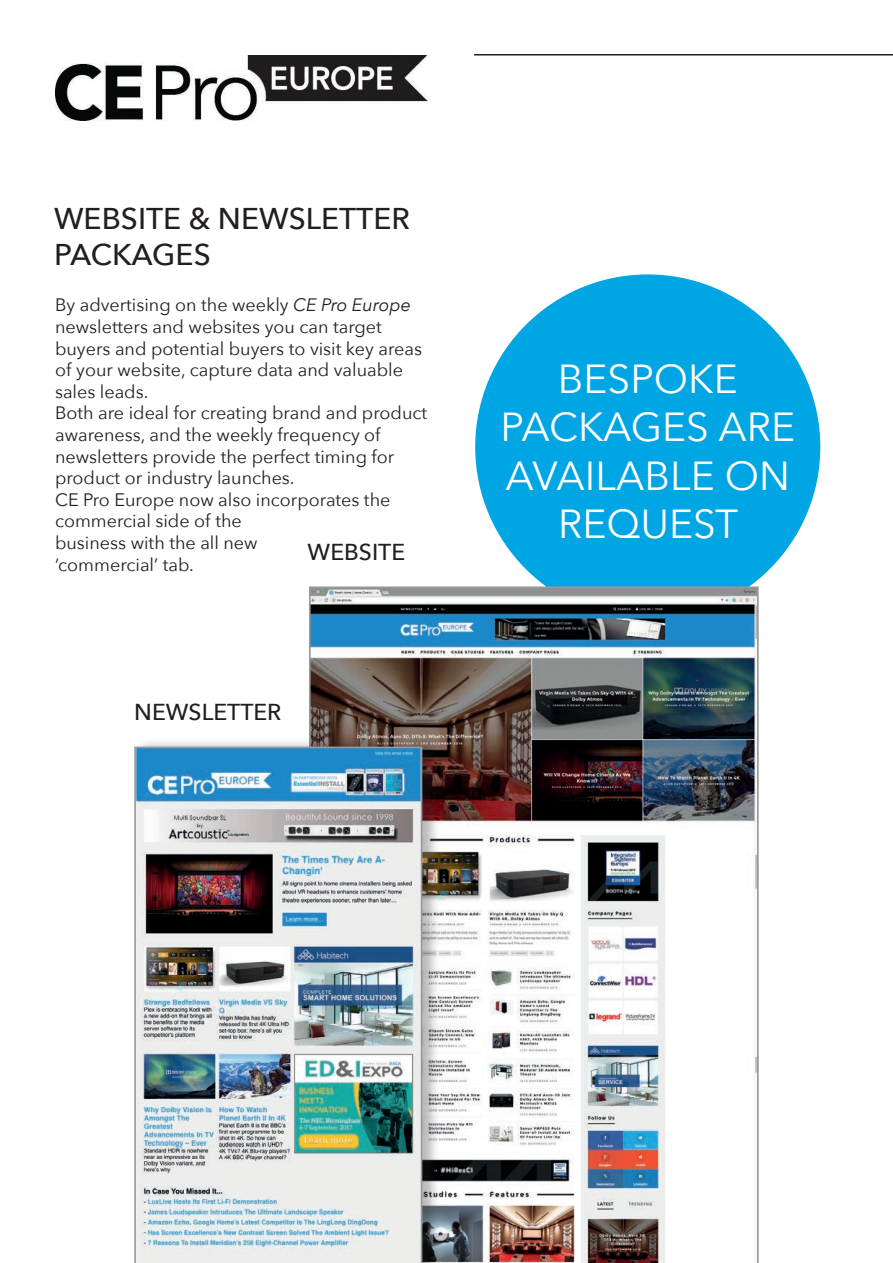
<style>
.page{position:relative;width:893px;height:1263px;background:#fff}
.page>*{position:absolute;margin:0;border:0;box-sizing:border-box;transform-origin:0 0}
.t1{font:40.5px/48.6px "Avenir Next";color:#fff;text-align:center}
.t2{font:500 30px/36px "Avenir Next";color:#231f20}
.t3{font:500 22.95px "Avenir Next";color:#231f20}
.t4{font:18px/21.6px "Avenir Next";color:#231f20}
.s1{font-style:italic}
</style>
<div class="page">
<hr style="left:474px;top:54px;width:419px;height:2px;background:#231f20">
<img style="left:55px;top:56px;width:372px;height:65px">
<div style="left:475px;top:274px;width:345px;height:345px;background:#00a5e3;border-radius:50%"></div>
<img style="left:309px;top:586px;width:450px;height:677px">
<div style="left:134px;top:737px;width:307px;height:526px;background:#231f20;opacity:.3"></div>
<img style="left:134px;top:746px;width:288px;height:517px">
<h2 class="t2" style="left:54px;top:199px;width:357px">WEBSITE &amp; NEWSLETTER<br>PACKAGES</h2>
<p class="t4" style="left:55px;top:294px;width:374px">By advertising on the weekly <span class="s1">CE Pro Europe </span>newsletters and websites you can target buyers and potential buyers to visit key areas of your website, capture data and valuable sales leads.<br>Both are ideal for creating brand and product awareness, and the weekly frequency of newsletters provide the perfect timing for product or industry launches.<br>CE Pro Europe now also incorporates the commercial side of the<br>business with the all new<br>‘commercial’ tab.</p>
<p class="t3" style="left:308px;top:532px;width:99px">WEBSITE</p>
<p class="t3" style="left:134px;top:692px;width:149px">NEWSLETTER</p>
<h1 class="t1" style="left:500px;top:352px;width:296px">BESPOKE<br>PACKAGES ARE<br>AVAILABLE ON<br>REQUEST</h1>
</div>
